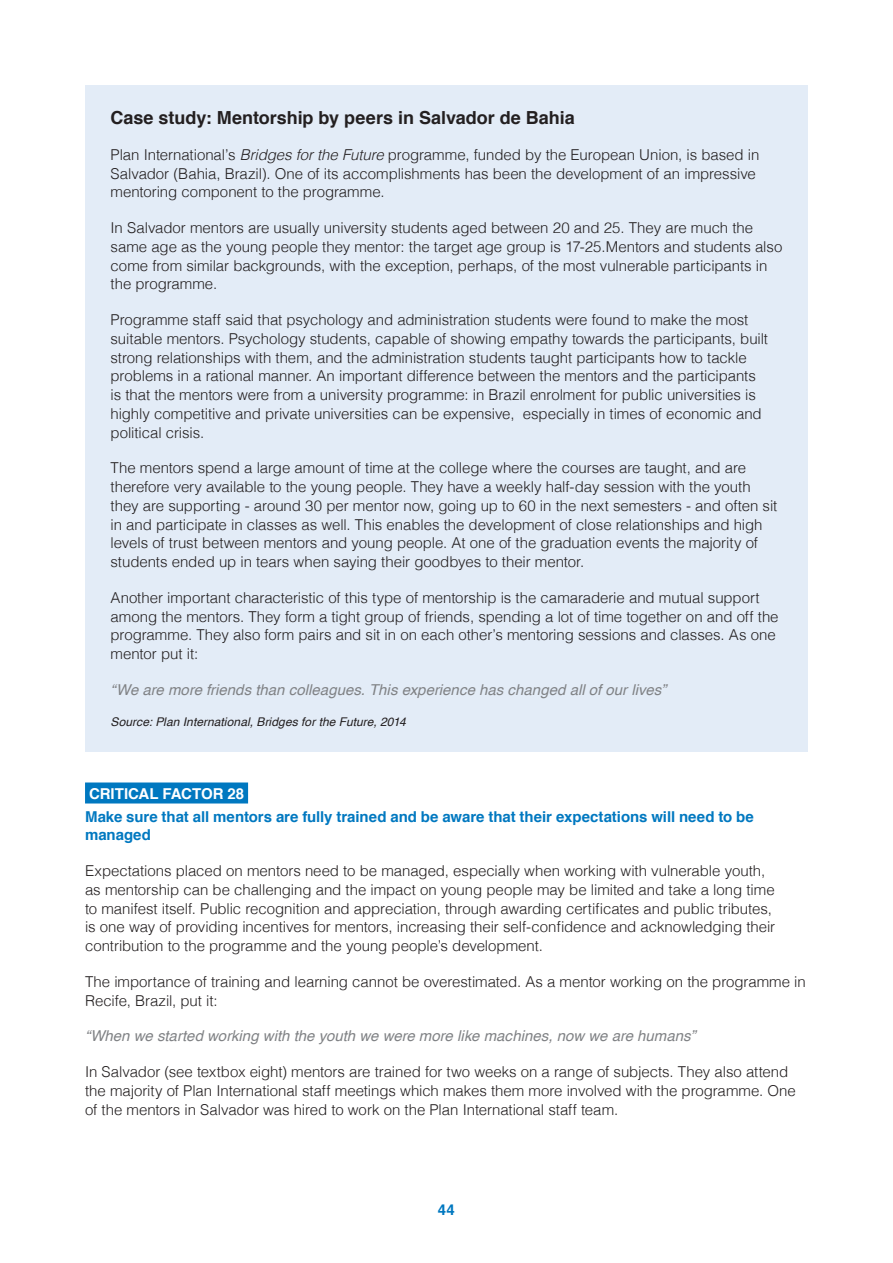
<style>
.page{position:relative;width:893px;height:1263px;background:#fff}
.page>*{position:absolute;margin:0;border:0;box-sizing:border-box;transform-origin:0 0}
.bodykop{font:700 18px "Helvetica";color:#231f20}
.body{font:300 15px/18.8px "Helvetica";letter-spacing:-.005em;color:#231f20}
.blou_body{font:italic 15px "Helvetica";color:#808285}
.subkop_-_critical_fa{font:700 15px/18.8px "Helvetica";color:#0078c0}
.subkop_-_critical_fa-2{font:700 15px "Helvetica";color:#fff}
.NOTE{font:italic 12px "Helvetica";letter-spacing:.01em;color:#231f20}
.s1{font-style:italic}
</style>
<div class="page">
<div style="left:85px;top:782px;width:163px;height:21px;background:#0078c0"></div>
<div style="left:85px;top:85px;width:723px;height:667px;background:#e3ecf7"></div>
<p class="bodykop" style="left:111px;top:103px;width:466px">Case study: Mentorship by peers in Salvador de Bahia</p>
<p class="body" style="left:111px;top:144px;width:650px">Plan International’s <span class="s1">Bridges for the Future</span> programme, funded by the European Union, is based in<br>Salvador (Bahia, Brazil). One of its accomplishments has been the development of an impressive mentoring component to the programme.</p>
<p class="body" style="left:111px;top:217px;width:673px">In Salvador mentors are usually university students aged between 20 and 25. They are much the same age as the young people they mentor: the target age group is 17-25.Mentors and students also come from similar backgrounds, with the exception, perhaps, of the most vulnerable participants in the programme.</p>
<p class="body" style="left:111px;top:309px;width:659px">Programme staff said that psychology and administration students were found to make the most suitable mentors. Psychology students, capable of showing empathy towards the participants, built strong relationships with them, and the administration students taught participants how to tackle problems in a rational manner. An important difference between the mentors and the participants is that the mentors were from a university programme: in Brazil enrolment for public universities is highly competitive and private universities can be expensive, especially in times of economic and political crisis.</p>
<p class="body" style="left:111px;top:458px;width:668px">The mentors spend a large amount of time at the college where the courses are taught, and are therefore very available to the young people. They have a weekly half-day session with the youth they are supporting - around 30 per mentor now, going up to 60 in the next semesters - and often sit in and participate in classes as well. This enables the development of close relationships and high levels of trust between mentors and young people. At one of the graduation events the majority of students ended up in tears when saying their goodbyes to their mentor.</p>
<p class="body" style="left:111px;top:587px;width:670px">Another important characteristic of this type of mentorship is the camaraderie and mutual support among the mentors. They form a tight group of friends, spending a lot of time together on and off the programme. They also form pairs and sit in on each other’s mentoring sessions and classes. As one mentor put it:</p>
<p class="blou_body" style="left:111px;top:678px;width:557px">“We are more friends than colleagues. This experience has changed all of our lives”</p>
<p class="NOTE" style="left:111px;top:713px;width:297px">Source: Plan International, Bridges for the Future, 2014</p>
<p class="subkop_-_critical_fa-2" style="left:89px;top:781px;width:157px">CRITICAL FACTOR 28</p>
<p class="subkop_-_critical_fa" style="left:85px;top:807px;width:670px">Make sure that all mentors are fully trained and be aware that their expectations will need to be managed</p>
<p class="body" style="left:85px;top:860px;width:692px">Expectations placed on mentors need to be managed, especially when working with vulnerable youth, as mentorship can be challenging and the impact on young people may be limited and take a long time to manifest itself. Public recognition and appreciation, through awarding certificates and public tributes, is one way of providing incentives for mentors, increasing their self-confidence and acknowledging their contribution to the programme and the young people’s development.</p>
<p class="body" style="left:85px;top:971px;width:722px">The importance of training and learning cannot be overestimated. As a mentor working on the programme in<br>Recife, Brazil, put it:</p>
<p class="blou_body" style="left:85px;top:1024px;width:612px">“When we started working with the youth we were more like machines, now we are humans”</p>
<p class="body" style="left:85px;top:1061px;width:712px">In Salvador (see textbox eight) mentors are trained for two weeks on a range of subjects. They also attend the majority of Plan International staff meetings which makes them more involved with the programme. One of the mentors in Salvador was hired to work on the Plan International staff team.</p>
<p class="subkop_-_critical_fa" style="left:438px;top:1201px;width:19px">44</p>
</div>
